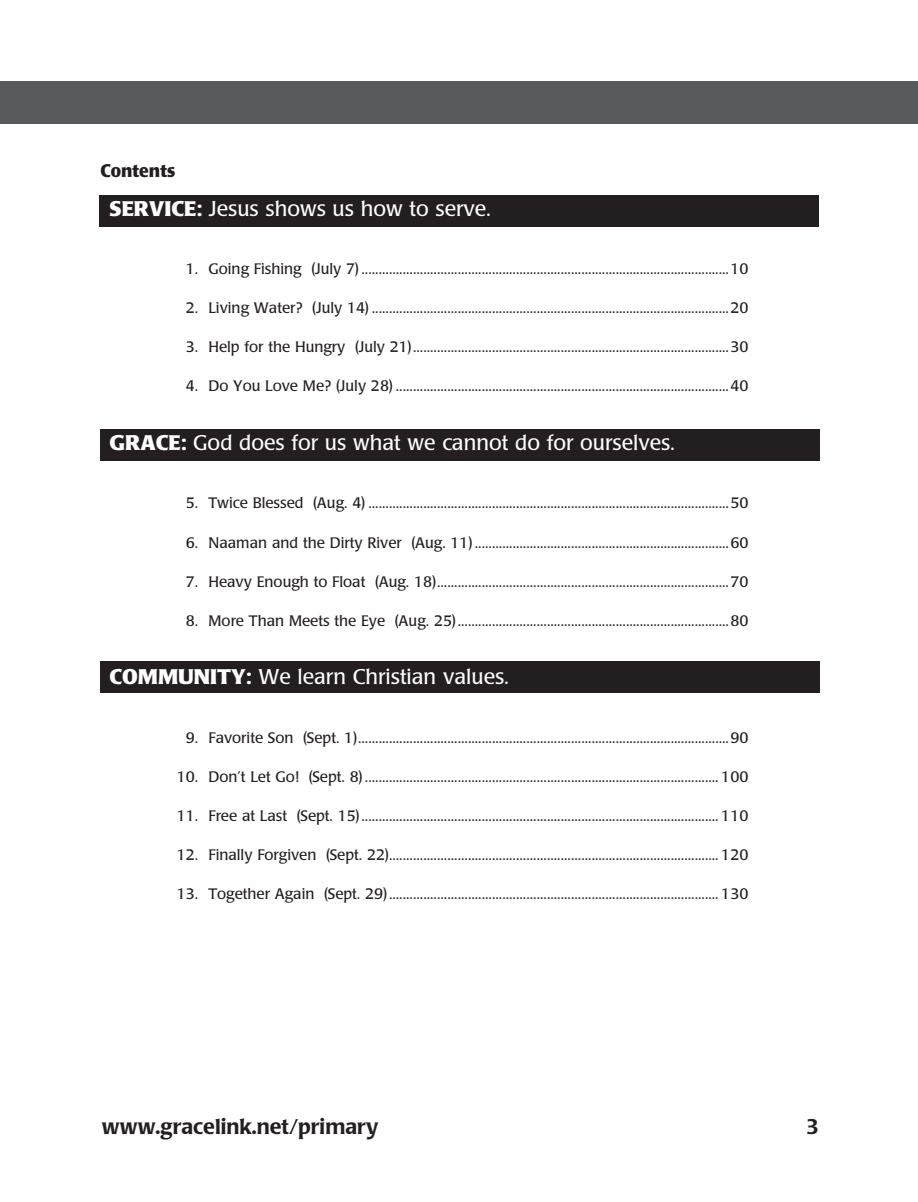
<style>
.page{position:relative;width:918px;height:1202px;background:#fff}
.page>*{position:absolute;margin:0;border:0;box-sizing:border-box;transform-origin:0 0}
.Contents_section{font:21px "Poppl Laudatio";color:#fff}
.t1{font:500 21px "Poppl Laudatio";color:#231f20}
.subhead{font:700 18px "Poppl Laudatio";color:#231f20;scale:.95 1}
.Contents_lessons{font:15px "Poppl Laudatio";color:#231f20}
.s1{font-weight:700}
</style>
<div class="page">
<div style="left:100px;top:661px;width:720px;height:31px;background:#231f20"></div>
<div style="left:100px;top:429px;width:720px;height:31px;background:#231f20"></div>
<div style="left:99px;top:195px;width:720px;height:31px;background:#231f20"></div>
<div style="left:0;top:81px;width:918px;height:42px;background:#58595b"></div>
<p class="subhead" style="left:100px;top:160px;width:80px">Contents</p>
<p class="Contents_section" style="left:109px;top:197px;width:383px"><span class="s1">SERVICE:</span> Jesus shows us how to serve.</p>
<p class="Contents_lessons" style="left:186px;top:261px;width:564px">1. Going Fishing (July 7) ...........................................................................................................10</p>
<p class="Contents_lessons" style="left:186px;top:300px;width:564px">2. Living Water? (July 14) ........................................................................................................20</p>
<p class="Contents_lessons" style="left:186px;top:339px;width:564px">3. Help for the Hungry (July 21)............................................................................................30</p>
<p class="Contents_lessons" style="left:186px;top:378px;width:564px">4. Do You Love Me? (July 28) .................................................................................................40</p>
<p class="Contents_section" style="left:109px;top:431px;width:567px"><span class="s1">GRACE:</span> God does for us what we cannot do for ourselves.</p>
<p class="Contents_lessons" style="left:186px;top:495px;width:564px">5. Twice Blessed (Aug. 4) .........................................................................................................50</p>
<p class="Contents_lessons" style="left:186px;top:534px;width:564px">6. Naaman and the Dirty River (Aug. 11) ..........................................................................60</p>
<p class="Contents_lessons" style="left:186px;top:573px;width:564px">7. Heavy Enough to Float (Aug. 18).....................................................................................70</p>
<p class="Contents_lessons" style="left:186px;top:612px;width:564px">8. More Than Meets the Eye (Aug. 25)...............................................................................80</p>
<p class="Contents_section" style="left:109px;top:665px;width:401px"><span class="s1">COMMUNITY:</span> We learn Christian values.</p>
<p class="Contents_lessons" style="left:186px;top:729px;width:564px">9. Favorite Son (Sept. 1)............................................................................................................90</p>
<p class="Contents_lessons" style="left:177px;top:768px;width:573px">10. Don’t Let Go! (Sept. 8) ....................................................................................................... 100</p>
<p class="Contents_lessons" style="left:177px;top:807px;width:573px">11. Free at Last (Sept. 15)........................................................................................................ 110</p>
<p class="Contents_lessons" style="left:177px;top:846px;width:573px">12. Finally Forgiven (Sept. 22)................................................................................................ 120</p>
<p class="Contents_lessons" style="left:177px;top:885px;width:573px">13. Together Again (Sept. 29) ................................................................................................ 130</p>
<p class="t1" style="left:102px;top:1114px;width:278px">www.gracelink.net/primary</p>
<p class="t1" style="left:806px;top:1114px;width:14px">3</p>
</div>
